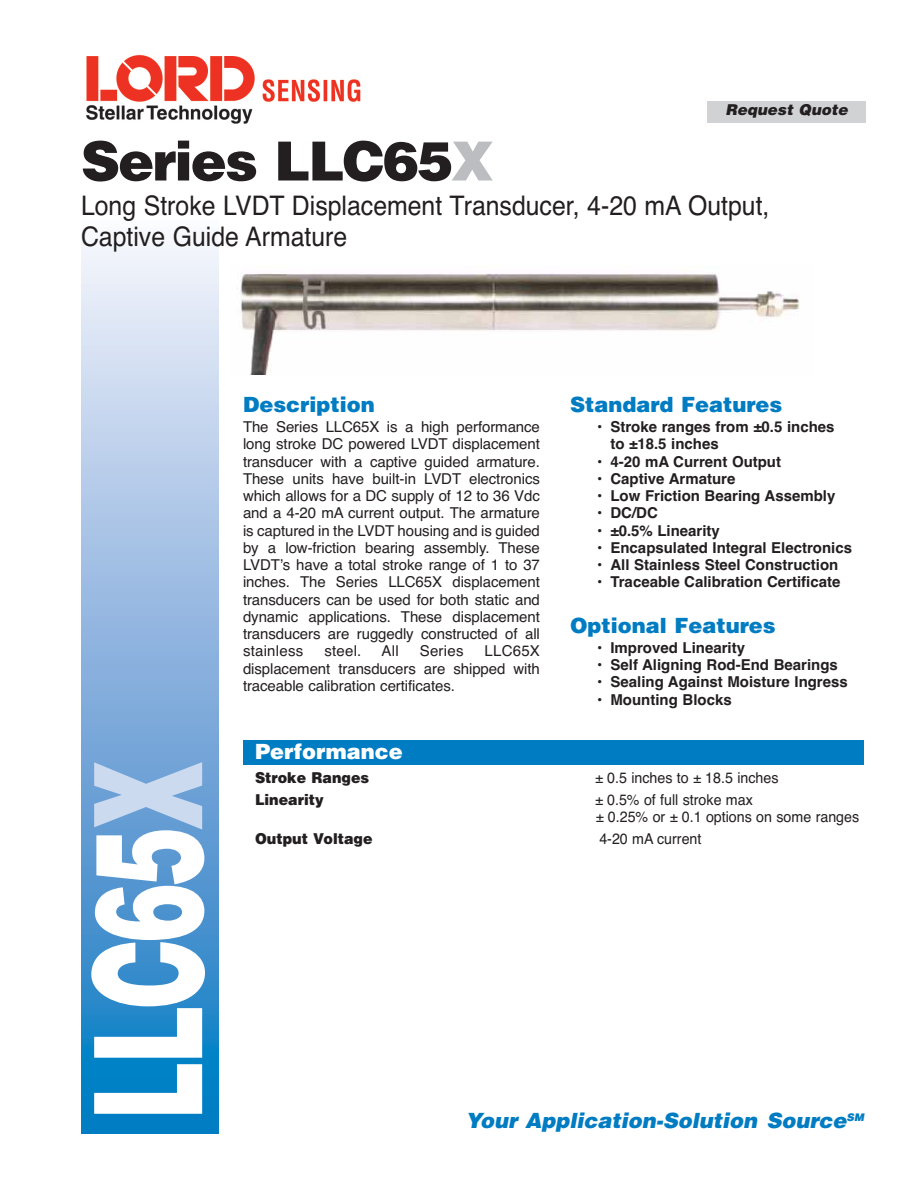
<style>
.page{position:relative;width:918px;height:1188px;background:#fff}
.page>*{position:absolute;margin:0;border:0;box-sizing:border-box;transform-origin:0 0}
.t1{font:900 150px "Helvetica LT Std";letter-spacing:-.035em;color:#fff;scale:.59 1}
.t2{font:900 54px "Helvetica LT Std";letter-spacing:-.035em;color:#231f20}
.t3{font:27px/31px "Helvetica";color:#231f20;scale:.92 1}
.t4{font:900 21px "Helvetica LT Std";color:#007cc2}
.t5{font:italic 900 21px "Helvetica LT Std";color:#007cc2}
.t6{font:900 21px "Helvetica LT Std";color:#fff}
.t7{font:15px/17.2px "Helvetica";letter-spacing:-.005em;color:#231f20;text-align:justify}
.t8{font:700 15px/17.2px "Helvetica";color:#231f20}
.t9{font:15px/16.5px "Helvetica";letter-spacing:-.005em;color:#231f20;scale:.95 1}
.t10{font:900 15px "Helvetica LT Std";color:#231f20;scale:.95 1}
.t11{font:italic 900 15px "Helvetica LT Std";color:#231f20}
.s1{color:#bbbdc0}
.s2{color:#ccdaf0}
</style>
<div class="page">
<img style="left:237px;top:273px;width:563px;height:101px">
<svg style="left:81px;top:245px;width:138px;height:889px;background:#7eb1dc"></svg>
<div style="left:243px;top:740px;width:621px;height:25px;background:#007cc2"></div>
<img style="left:86px;top:54px;width:275px;height:70px">
<div style="left:707px;top:101px;width:159px;height:22px;background:#d1d2d4"></div>
<p class="t11" style="left:726px;top:105px;width:124px">Request Quote</p>
<h2 class="t2" style="left:81px;top:142px;width:414px">Series LLC65<span class="s1">X</span></h2>
<h3 class="t3" style="left:81px;top:192px;width:750px">Long Stroke LVDT Displacement Transducer, 4-20 mA Output,<br>Captive Guide Armature</h3>
<h1 class="t1" style="left:94px;top:1120px;width:610px;rotate:-90deg">LLC65<span class="s2">X</span></h1>
<h3 class="t4" style="left:243px;top:397px;width:133px">Description</h3>
<p class="t7" style="left:243px;top:420px;width:298px">The Series LLC65X is a high performance long stroke DC powered LVDT displacement transducer with a captive guided armature.<br>These units have built-in LVDT electronics which allows for a DC supply of 12 to 36 Vdc and a 4-20 mA current output. The armature is captured in the LVDT housing and is guided by a low-friction bearing assembly. These LVDT’s have a total stroke range of 1 to 37 inches. The Series LLC65X displacement transducers can be used for both static and dynamic applications. These displacement transducers are ruggedly constructed of all stainless</p>
<p class="t7" style="left:243px;top:644px;width:298px;text-indent:242px">LLC65X displacement transducers are shipped with traceable calibration certificates.</p>
<p class="t7" style="left:324px;top:644px;width:39px">steel.</p>
<p class="t7" style="left:382px;top:644px;width:19px">All</p>
<p class="t7" style="left:420px;top:644px;width:45px">Series</p>
<h3 class="t4" style="left:570px;top:397px;width:214px">Standard Features</h3>
<p class="t8" style="left:611px;top:420px;width:226px;text-indent:-14px">• Stroke ranges from ±0.5 inches to ±18.5 inches</p>
<p class="t8" style="left:597px;top:454px;width:186px">• 4-20 mA Current Output</p>
<p class="t8" style="left:597px;top:471px;width:140px">• Captive Armature</p>
<p class="t8" style="left:597px;top:489px;width:240px">• Low Friction Bearing Assembly</p>
<p class="t8" style="left:597px;top:506px;width:62px">• DC/DC</p>
<p class="t8" style="left:597px;top:523px;width:124px">• ±0.5% Linearity</p>
<p class="t8" style="left:597px;top:540px;width:257px">• Encapsulated Integral Electronics</p>
<p class="t8" style="left:597px;top:558px;width:243px">• All Stainless Steel Construction</p>
<p class="t8" style="left:597px;top:575px;width:245px">• Traceable Calibration Certificate</p>
<h3 class="t4" style="left:570px;top:618px;width:207px">Optional Features</h3>
<p class="t8" style="left:597px;top:641px;width:150px">• Improved Linearity</p>
<p class="t8" style="left:597px;top:658px;width:242px">• Self Aligning Rod-End Bearings</p>
<p class="t8" style="left:597px;top:675px;width:252px">• Sealing Against Moisture Ingress</p>
<p class="t8" style="left:597px;top:692px;width:136px">• Mounting Blocks</p>
<h3 class="t6" style="left:255px;top:744px;width:149px">Performance</h3>
<p class="t10" style="left:255px;top:772px;width:122px">Stroke Ranges</p>
<p class="t9" style="left:595px;top:770px;width:195px">± 0.5 inches to ± 18.5 inches</p>
<p class="t10" style="left:255px;top:794px;width:74px">Linearity</p>
<p class="t9" style="left:595px;top:793px;width:280px">± 0.5% of full stroke max<br>± 0.25% or ± 0.1 options on some ranges</p>
<p class="t10" style="left:255px;top:833px;width:125px">Output Voltage</p>
<p class="t9" style="left:599px;top:832px;width:109px">4-20 mA current</p>
<h3 class="t5" style="left:466px;top:1109px;width:400px">Your Application-Solution Source<sup>SM</sup></h3>
</div>
